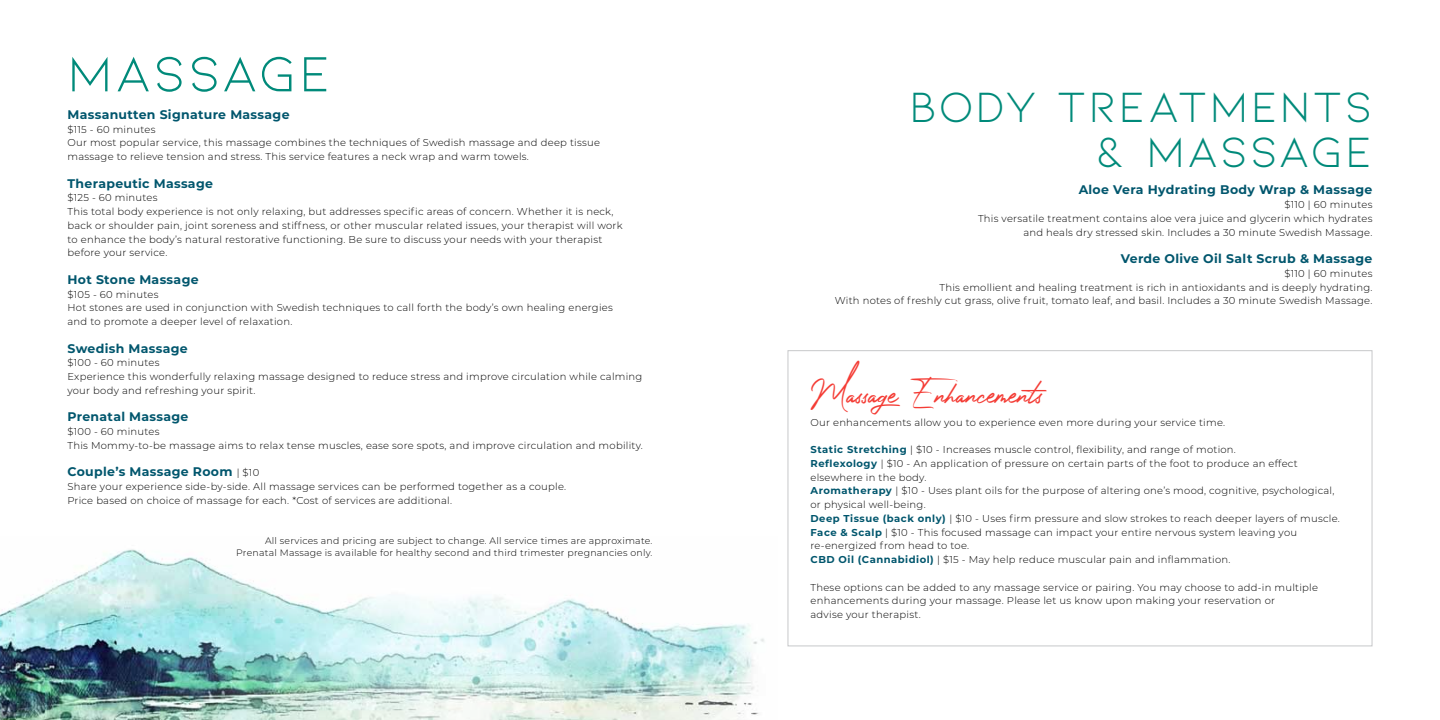
<style>
.page{position:relative;width:1440px;height:720px;background:#fff}
.page>*{position:absolute;margin:0;border:0;box-sizing:border-box;transform-origin:0 0}
.t1{font:52.5px "Kiona";letter-spacing:.04em;color:#008a7a}
.t2{font:45px/45px "Kiona";letter-spacing:.045em;color:#008a7a;text-align:right}
.t3{font:37.5px "Photograph Signature";color:#f43c35}
.t4{font:700 12.5px "Montserrat";letter-spacing:.025em;color:#00566d}
.t5{font:300 10px/13.8px "Montserrat";letter-spacing:.025em;color:#000}
.t6{font:300 9.38px/12.5px "Montserrat";letter-spacing:.025em;color:#000;text-align:right}
.s1{font-weight:300;font-size:10px;color:#000}
.s2{font-weight:700;color:#00566d}
</style>
<div class="page">
<img style="left:0;top:549px;width:764px;height:171px">
<div style="left:788px;top:350px;width:584px;height:296px;border:1px solid #c7c8ca"></div>
<h1 class="t1" style="left:68px;top:44px;width:265px">MASSAGE</h1>
<p class="t4" style="left:68px;top:105px;width:224px">Massanutten Signature Massage</p>
<p class="t5" style="left:68px;top:122px;width:534px">$115 - 60 minutes<br>Our most popular service, this massage combines the techniques of Swedish massage and deep tissue massage to relieve tension and stress. This service features a neck wrap and warm towels.</p>
<p class="t4" style="left:68px;top:174px;width:147px">Therapeutic Massage</p>
<p class="t5" style="left:68px;top:191px;width:557px">$125 - 60 minutes<br>This total body experience is not only relaxing, but addresses specific areas of concern. Whether it is neck, back or shoulder pain, joint soreness and stiffness, or other muscular related issues, your therapist will work to enhance the body’s natural restorative functioning. Be sure to discuss your needs with your therapist before your service.</p>
<p class="t4" style="left:68px;top:270px;width:133px">Hot Stone Massage</p>
<p class="t5" style="left:68px;top:287px;width:547px">$105 - 60 minutes<br>Hot stones are used in conjunction with Swedish techniques to call forth the body’s own healing energies and to promote a deeper level of relaxation.</p>
<p class="t4" style="left:68px;top:339px;width:122px">Swedish Massage</p>
<p class="t5" style="left:68px;top:356px;width:576px">$100 - 60 minutes<br>Experience this wonderfully relaxing massage designed to reduce stress and improve circulation while calming your body and refreshing your spirit.</p>
<p class="t4" style="left:68px;top:408px;width:123px">Prenatal Massage</p>
<p class="t5" style="left:68px;top:424px;width:577px">$100 - 60 minutes<br>This Mommy-to-be massage aims to relax tense muscles, ease sore spots, and improve circulation and mobility.</p>
<p class="t4" style="left:68px;top:463px;width:193px">Couple’s Massage Room <span class="s1">| $10</span></p>
<p class="t5" style="left:67px;top:479px;width:500px">Share your experience side-by-side. All massage services can be performed together as a couple.<br>Price based on choice of massage for each. *Cost of services are additional.</p>
<p class="t6" style="left:236px;top:534px;width:418px">All services and pricing are subject to change. All service times are approximate.<br>Prenatal Massage is available for healthy second and third trimester pregnancies only.</p>
<h2 class="t2" style="left:909px;top:84px;width:465px">BODY TREATM ENTS &amp; MASSAGE</h2>
<p class="t4" style="left:1079px;top:181px;width:295px">Aloe Vera Hydrating Body Wrap &amp; Massage</p>
<p class="t5" style="left:978px;top:197px;width:396px;text-align:right">$110 | 60 minutes<br>This versatile treatment contains aloe vera juice and glycerin which hydrates and heals dry stressed skin. Includes a 30 minute Swedish Massage.</p>
<p class="t4" style="left:1121px;top:250px;width:253px">Verde Olive Oil Salt Scrub &amp; Massage</p>
<p class="t5" style="left:835px;top:266px;width:539px;text-align:right">$110 | 60 minutes<br>This emollient and healing treatment is rich in antioxidants and is deeply hydrating.<br>With notes of freshly cut grass, olive fruit, tomato leaf, and basil. Includes a 30 minute Swedish Massage.</p>
<h3 class="t3" style="left:811px;top:361px;width:235px">Massage Enhancements</h3>
<p class="t5" style="left:811px;top:415px;width:416px">Our enhancements allow you to experience even more during your service time.</p>
<p class="t5" style="left:811px;top:442px;width:531px"><span class="s2">Static Stretching</span> | $10 - Increases muscle control, flexibility, and range of motion.<br><span class="s2">Reflexology</span> | $10 - An application of pressure on certain parts of the foot to produce an effect elsewhere in the body.<br><span class="s2">Aromatherapy</span> | $10 - Uses plant oils for the purpose of altering one’s mood, cognitive, psychological, or physical well-being.<br><span class="s2">Deep Tissue (back only)</span> | $10 - Uses firm pressure and slow strokes to reach deeper layers of muscle.<br><span class="s2">Face &amp; Scalp</span> | $10 - This focused massage can impact your entire nervous system leaving you re-energized from head to toe.<br><span class="s2">CBD Oil (Cannabidiol)</span> | $15 - May help reduce muscular pain and inflammation.</p>
<p class="t5" style="left:811px;top:580px;width:509px">These options can be added to any massage service or pairing. You may choose to add-in multiple enhancements during your massage. Please let us know upon making your reservation or<br>advise your therapist.</p>
</div>
